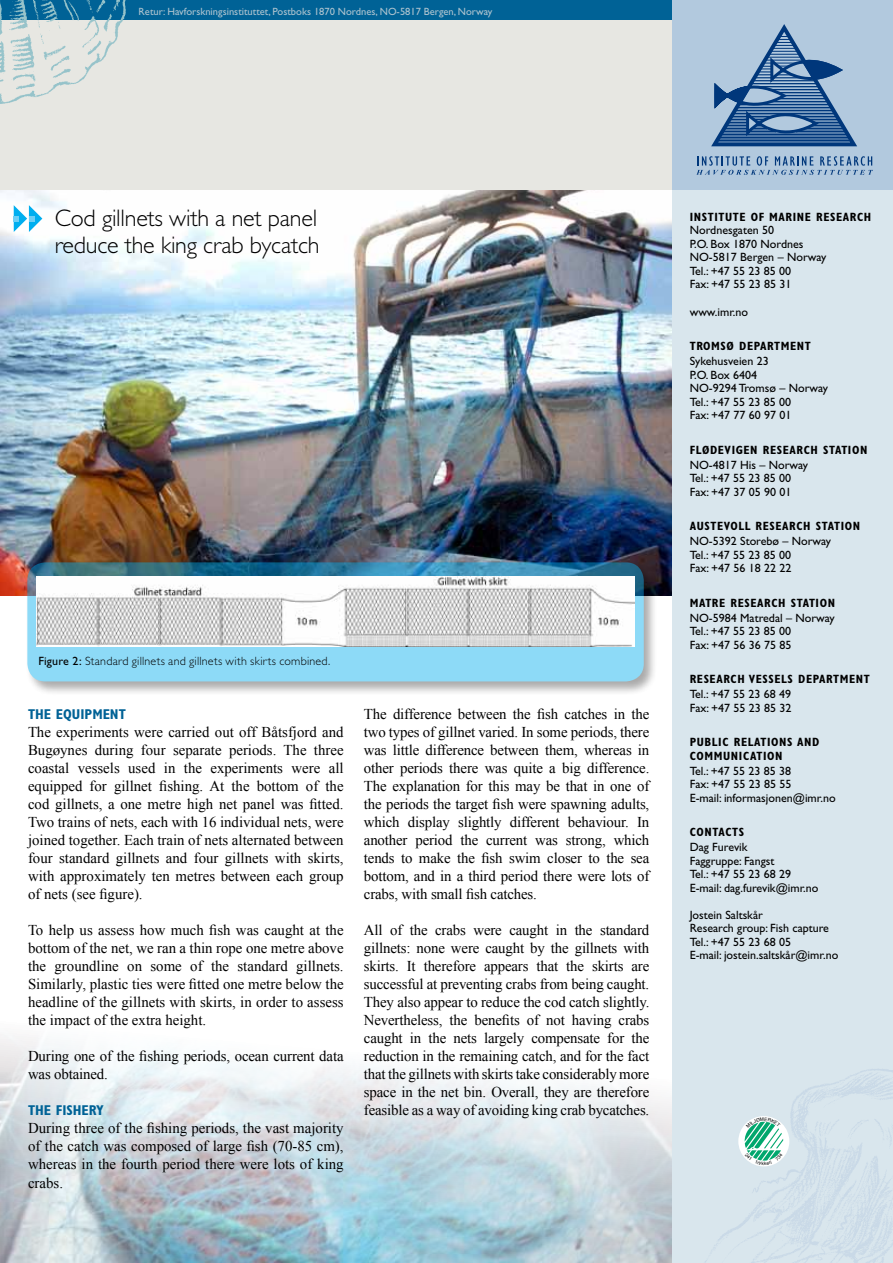
<style>
.page{position:relative;width:893px;height:1263px;background:#fff}
.page>*{position:absolute;margin:0;border:0;box-sizing:border-box;transform-origin:0 0}
.t1{font:300 24px/27px "Gill Sans";letter-spacing:-.01em;color:#000}
.t2{font:15px/18px "Times New Roman";letter-spacing:-.01em;color:#000;text-align:justify}
.t3{font:700 condensed 14.25px "Gill Sans";color:#006296}
.t4{font:12px/13.5px "Gill Sans";color:#000}
.t5{font:700 condensed 12px "Gill Sans";letter-spacing:.05em;color:#000}
.t6{font:300 12px "Gill Sans";letter-spacing:.02em;color:#000}
.t7{font:10.5px "Gill Sans";color:#adc3cf}
.s1{font-weight:400}
</style>
<div class="page">
<img style="left:0;top:1034px;width:672px;height:229px">
<img style="left:0;top:190px;width:672px;height:405px">
<svg style="left:14px;top:205px;width:28px;height:27px"></svg>
<div style="left:672px;top:190px;width:221px;height:1073px;background:#d9e6ed"></div>
<div style="left:0;top:0;width:712px;height:190px;background:#e7e7e2"></div>
<div style="left:0;top:0;width:893px;height:20px;background:#006296"></div>
<div style="left:673px;top:0;width:220px;height:190px;background:#b2c9de"></div>
<img style="left:0;top:0;width:126px;height:104px">
<svg style="left:696px;top:156px;width:177px;height:19px"></svg>
<svg style="left:711px;top:24px;width:146px;height:123px"></svg>
<hr style="left:723px;top:128px;width:24px;height:2px;background:#00377b">
<hr style="left:796px;top:130px;width:50px;height:3px;background:#00377b">
<hr style="left:750px;top:130px;width:26px;height:3px;background:#00377b">
<hr style="left:722px;top:130px;width:25px;height:3px;background:#00377b">
<hr style="left:720px;top:133px;width:128px;height:3px;background:#00377b">
<hr style="left:718px;top:136px;width:132px;height:3px;background:#00377b">
<hr style="left:717px;top:139px;width:134px;height:3px;background:#00377b">
<img style="left:705px;top:1069px;width:188px;height:194px">
<div style="left:25px;top:560px;width:633px;height:136px;background:#000;opacity:.75"></div>
<svg style="left:27px;top:562px;width:617px;height:119px;background:#72bddb"></svg>
<img style="left:36px;top:576px;width:599px;height:71px">
<svg style="left:745px;top:1117px;width:38px;height:48px;background:#9ddcc7"></svg>
<p class="t7" style="left:139px;top:5px;width:355px">Retur: Havforskningsinstituttet, Postboks 1870 Nordnes, NO-5817 Bergen, Norway</p>
<h1 class="t1" style="left:55px;top:205px;width:266px">Cod gillnets with a net panel reduce the king crab bycatch</h1>
<p class="t6" style="left:38px;top:654px;width:293px"><span class="s1">Figure 2:</span> Standard gillnets and gillnets with skirts combined.</p>
<p class="t3" style="left:28px;top:706px;width:99px">THE EQUIPMENT</p>
<p class="t2" style="left:28px;top:723px;width:317px">The experiments were carried out off Båtsfjord and Bugøynes during four separate periods. The three coastal vessels used in the experiments were all equipped for gillnet fishing. At the bottom of the cod gillnets, a one metre high net panel was fitted.<br>Two trains of nets, each with 16 individual nets, were joined together. Each train of nets alternated between four standard gillnets and four gillnets with skirts, with approximately ten metres between each group of nets (see figure).</p>
<p class="t2" style="left:28px;top:921px;width:317px">To help us assess how much fish was caught at the bottom of the net, we ran a thin rope one metre above the groundline on some of the standard gillnets.<br>Similarly, plastic ties were fitted one metre below the headline of the gillnets with skirts, in order to assess the impact of the extra height.</p>
<p class="t2" style="left:28px;top:1047px;width:317px">During one of the fishing periods, ocean current data was obtained.</p>
<p class="t3" style="left:28px;top:1102px;width:77px">THE FISHERY</p>
<p class="t2" style="left:28px;top:1119px;width:317px">During three of the fishing periods, the vast majority of the catch was composed of large fish (70-85 cm), whereas in the fourth period there were lots of king crabs.</p>
<p class="t2" style="left:364px;top:705px;width:287px">The difference between the fish catches in the two types of gillnet varied. In some periods, there was little difference between them, whereas in other periods there was quite a big difference.<br>The explanation for this may be that in one of the periods the target fish were spawning adults, which display slightly different behaviour. In another period the current was strong, which tends to make the fish swim closer to the sea bottom, and in a third period there were lots of crabs, with small fish catches.</p>
<p class="t2" style="left:364px;top:921px;width:287px">All of the crabs were caught in the standard gillnets: none were caught by the gillnets with skirts. It therefore appears that the skirts are successful at preventing crabs from being caught.<br>They also appear to reduce the cod catch slightly.<br>Nevertheless, the benefits of not having crabs caught in the nets largely compensate for the reduction in the remaining catch, and for the fact that the gillnets with skirts take considerably more space in the net bin. Overall, they are therefore feasible as a way of avoiding king crab bycatches.</p>
<p class="t5" style="left:690px;top:210px;width:183px">INSTITUTE OF MARINE RESEARCH</p>
<p class="t4" style="left:690px;top:224px;width:138px">Nordnesgaten 50<br>P.O. Box 1870 Nordnes<br>NO-5817 Bergen – Norway<br>Tel.: +47 55 23 85 00<br>Fax: +47 55 23 85 31</p>
<p class="t4" style="left:690px;top:305px;width:60px">www.imr.no</p>
<p class="t5" style="left:690px;top:339px;width:123px">TROMSØ DEPARTMENT</p>
<p class="t4" style="left:690px;top:354px;width:140px">Sykehusveien 23<br>P.O. Box 6404<br>NO-9294 Tromsø – Norway<br>Tel.: +47 55 23 85 00<br>Fax: +47 77 60 97 01</p>
<p class="t5" style="left:690px;top:442px;width:179px">FLØDEVIGEN RESEARCH STATION</p>
<p class="t4" style="left:690px;top:458px;width:120px">NO-4817 His – Norway<br>Tel.: +47 55 23 85 00<br>Fax: +47 37 05 90 01</p>
<p class="t5" style="left:690px;top:519px;width:172px">AUSTEVOLL RESEARCH STATION</p>
<p class="t4" style="left:690px;top:534px;width:143px">NO-5392 Storebø – Norway<br>Tel.: +47 55 23 85 00<br>Fax: +47 56 18 22 22</p>
<p class="t5" style="left:690px;top:595px;width:147px">MATRE RESEARCH STATION</p>
<p class="t4" style="left:690px;top:611px;width:147px">NO-5984 Matredal – Norway<br>Tel.: +47 55 23 85 00<br>Fax: +47 56 36 75 85</p>
<p class="t5" style="left:690px;top:672px;width:8px">RESEARCH</p>
<p class="t5" style="left:749px;top:672px;width:8px">VESSELS</p>
<p class="t5" style="left:798px;top:672px;width:9px">DEPARTMENT</p>
<p class="t4" style="left:690px;top:687px;width:103px">Tel.: +47 55 23 68 49<br>Fax: +47 55 23 85 32</p>
<p class="t5" style="left:690px;top:735px;width:52px">PUBLIC RELA</p>
<p class="t5" style="left:760px;top:735px;width:45px">TIONS AND</p>
<p class="t5" style="left:690px;top:748px;width:9px">COMMUN</p>
<p class="t5" style="left:739px;top:748px;width:37px">ICATION</p>
<p class="t4" style="left:690px;top:764px;width:147px">Tel.: +47 55 23 85 38<br>Fax: +47 55 23 85 55<br>E-mail: informasjonen@imr.no</p>
<p class="t5" style="left:690px;top:825px;width:56px">CONTACTS</p>
<p class="t4" style="left:690px;top:840px;width:130px">Dag Furevik<br>Faggruppe: Fangst<br>Tel.: +47 55 23 68 29<br>E-mail: dag.furevik@imr.no</p>
<p class="t4" style="left:690px;top:908px;width:150px">Jostein Saltskår<br>Research group: Fish capture<br>Tel.: +47 55 23 68 05<br>E-mail: jostein.saltskår@imr.no</p>
</div>
